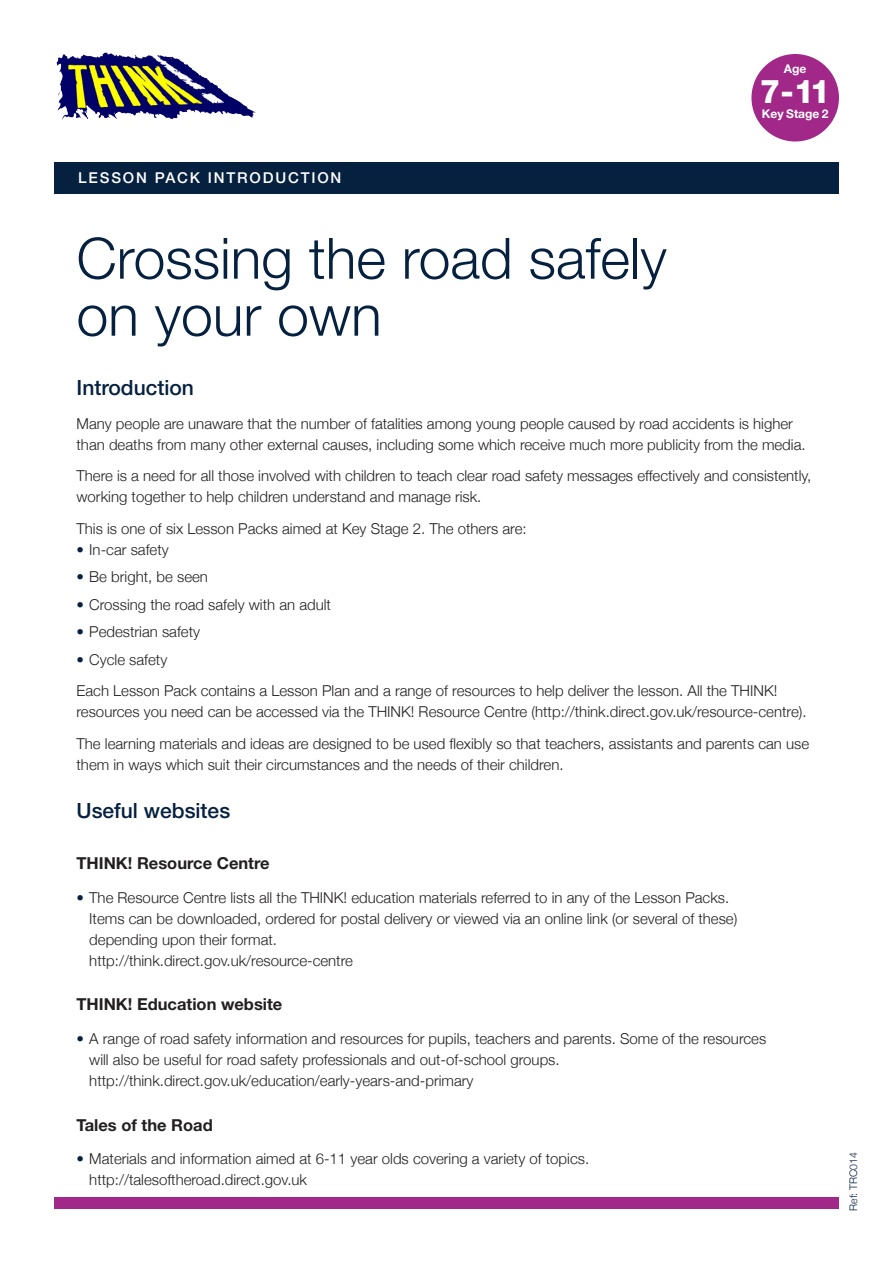
<style>
.page{position:relative;width:893px;height:1263px;background:#fff}
.page>*{position:absolute;margin:0;border:0;box-sizing:border-box;transform-origin:0 0}
._01_Main_Title_2{font:300 57px/57px "Helvetica Neue";color:#062140}
.t1{font:800 32.7px "Helvetica Neue";color:#fff}
._02_Subhead1{font:500 21px "Helvetica Neue";color:#062140}
._03_Sub_Subhead1{font:700 16.5px "Helvetica Neue";color:#231f20}
._04_Body_2{font:300 15px/21px "Helvetica Neue";color:#231f20}
._04_Body_1__B4_bulle{font:300 15px "Helvetica Neue";color:#231f20}
.t2{font:500 15px "Helvetica Neue";letter-spacing:.12em;color:#fff}
.t3{font:700 12px "Helvetica Neue";color:#fff}
.t4{font:300 10.5px "Helvetica Neue";color:#062140}
.s1{color:#062140}
</style>
<div class="page">
<img style="left:56px;top:52px;width:200px;height:68px">
<div style="left:54px;top:1197px;width:785px;height:12px;background:#a12788"></div>
<div style="left:54px;top:162px;width:785px;height:31px;background:#062140"></div>
<div style="left:751px;top:54px;width:88px;height:87px;background:#a12788;border-radius:50%"></div>
<p class="t2" style="left:78px;top:169px;width:265px">LESSON PACK INTRODUCTION</p>
<p class="t3" style="left:784px;top:62px;width:24px">Age</p>
<h2 class="t1" style="left:760px;top:71px;width:72px">7-11</h2>
<p class="t3" style="left:762px;top:107px;width:68px">Key Stage 2</p>
<p class="_01_Main_Title_2" style="left:77px;top:229px;width:592px">Crossing the road safely on your own</p>
<p class="_02_Subhead1" style="left:77px;top:375px;width:119px">Introduction</p>
<p class="_04_Body_2" style="left:77px;top:413px;width:731px">Many people are unaware that the number of fatalities among young people caused by road accidents is higher than deaths from many other external causes, including some which receive much more publicity from the media.</p>
<p class="_04_Body_2" style="left:77px;top:465px;width:736px">There is a need for all those involved with children to teach clear road safety messages effectively and consistently, working together to help children understand and manage risk.</p>
<p class="_04_Body_1__B4_bulle" style="left:77px;top:519px;width:452px">This is one of six Lesson Packs aimed at Key Stage 2. The others are:</p>
<p class="_04_Body_2" style="left:77px;top:539px;width:94px"><span class="s1">•</span> In-car safety</p>
<p class="_04_Body_2" style="left:77px;top:566px;width:133px"><span class="s1">•</span> Be bright, be seen</p>
<p class="_04_Body_2" style="left:77px;top:594px;width:256px"><span class="s1">•</span> Crossing the road safely with an adult</p>
<p class="_04_Body_2" style="left:77px;top:621px;width:125px"><span class="s1">•</span> Pedestrian safety</p>
<p class="_04_Body_2" style="left:77px;top:648px;width:92px"><span class="s1">•</span> Cycle safety</p>
<p class="_04_Body_2" style="left:77px;top:680px;width:732px">Each Lesson Pack contains a Lesson Plan and a range of resources to help deliver the lesson. All the THINK! resources you need can be accessed via the THINK! Resource Centre (http://think.direct.gov.uk/resource-centre).</p>
<p class="_04_Body_2" style="left:77px;top:733px;width:734px">The learning materials and ideas are designed to be used flexibly so that teachers, assistants and parents can use them in ways which suit their circumstances and the needs of their children.</p>
<p class="_02_Subhead1" style="left:77px;top:798px;width:155px">Useful websites</p>
<p class="_03_Sub_Subhead1" style="left:77px;top:853px;width:195px">THINK! Resource Centre</p>
<p class="_04_Body_2" style="left:89px;top:887px;width:649px;text-indent:-13px"><span class="s1">•</span> The Resource Centre lists all the THINK! education materials referred to in any of the Lesson Packs.<br>Items can be downloaded, ordered for postal delivery or viewed via an online link (or several of these) depending upon their format.<br>http://think.direct.gov.uk/resource-centre</p>
<p class="_03_Sub_Subhead1" style="left:77px;top:994px;width:207px">THINK! Education website</p>
<p class="_04_Body_2" style="left:89px;top:1028px;width:678px;text-indent:-13px"><span class="s1">•</span> A range of road safety information and resources for pupils, teachers and parents. Some of the resources will also be useful for road safety professionals and out-of-school groups. http://think.direct.gov.uk/education/early-years-and-primary</p>
<p class="_03_Sub_Subhead1" style="left:77px;top:1114px;width:138px">Tales of the Road</p>
<p class="_04_Body_2" style="left:89px;top:1148px;width:501px;text-indent:-13px"><span class="s1">•</span> Materials and information aimed at 6-11 year olds covering a variety of topics. http://talesoftheroad.direct.gov.uk</p>
<p class="t4" style="left:847px;top:1211px;width:60px;rotate:-90deg">Ref: TRC014</p>
</div>
